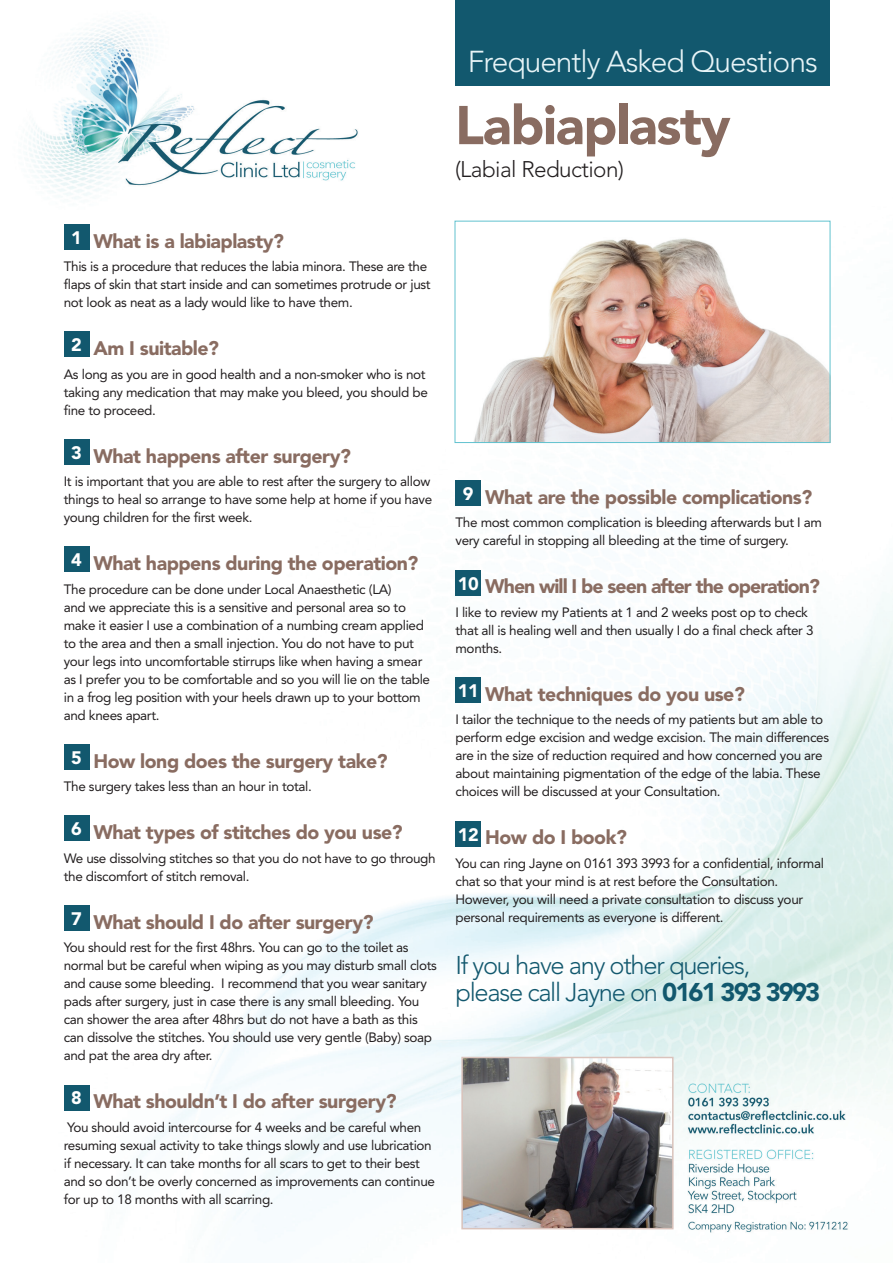
<style>
.page{position:relative;width:893px;height:1263px;background:#fff}
.page>*{position:absolute;margin:0;border:0;box-sizing:border-box;transform-origin:0 0}
.t1{font:900 54px "Avenir";letter-spacing:-.025em;color:#896c61}
.t2{font:300 30px "Avenir";letter-spacing:-.035em;color:#e7f4f7}
.t3{font:300 25.5px/27px "Avenir";letter-spacing:-.05em;color:#12586e}
.t4{font:300 22.5px "Avenir";letter-spacing:-.025em;color:#231f20}
.t5{font:900 19.5px "Avenir";letter-spacing:-.025em;color:#896c61}
.t6{font:900 19.5px "Avenir";letter-spacing:-.05em;color:#896c61}
.t7{font:13.5px/18px "Avenir";letter-spacing:-.025em;color:#231f20}
.s1{font-weight:900}
</style>
<div class="page">
<img style="left:26px;top:11px;width:867px;height:1226px">
<div style="left:455px;top:0;width:374px;height:85px;background:#12586e"></div>
<img style="left:464px;top:1060px;width:207px;height:166px">
<div style="left:461px;top:1057px;width:213px;height:172px;border:2px solid #dac3bc"></div>
<div style="left:64px;top:224px;width:25px;height:26px;background:#12586e"></div>
<div style="left:64px;top:332px;width:25px;height:25px;background:#12586e"></div>
<div style="left:64px;top:439px;width:25px;height:26px;background:#12586e"></div>
<div style="left:64px;top:547px;width:25px;height:25px;background:#12586e"></div>
<div style="left:64px;top:744px;width:25px;height:26px;background:#12586e"></div>
<div style="left:64px;top:816px;width:25px;height:25px;background:#12586e"></div>
<div style="left:64px;top:905px;width:25px;height:26px;background:#12586e"></div>
<div style="left:64px;top:1085px;width:25px;height:25px;background:#12586e"></div>
<div style="left:455px;top:480px;width:26px;height:26px;background:#12586e"></div>
<div style="left:455px;top:570px;width:26px;height:25px;background:#12586e"></div>
<div style="left:455px;top:677px;width:26px;height:26px;background:#12586e"></div>
<div style="left:455px;top:821px;width:26px;height:25px;background:#12586e"></div>
<img style="left:457px;top:223px;width:371px;height:218px">
<div style="left:455px;top:221px;width:375px;height:222px;border:1px solid #61c2cf"></div>
<h2 class="t2" style="left:468px;top:44px;width:352px">Frequently Asked Questions</h2>
<h1 class="t1" style="left:455px;top:93px;width:277px">Labiaplasty</h1>
<h3 class="t4" style="left:455px;top:156px;width:170px">(Labial Reduction)</h3>
<h3 class="t5" style="left:71px;top:229px;width:214px"><sup>1</sup> What is a labiaplasty?</h3>
<p class="t7" style="left:64px;top:257px;width:368px">This is a procedure that reduces the labia minora. These are the flaps of skin that start inside and can sometimes protrude or just not look as neat as a lady would like to have them.</p>
<h3 class="t5" style="left:71px;top:336px;width:149px"><sup>2</sup> Am I suitable?</h3>
<p class="t7" style="left:64px;top:365px;width:366px">As long as you are in good health and a non-smoker who is not taking any medication that may make you bleed, you should be fine to proceed.</p>
<h3 class="t5" style="left:71px;top:444px;width:281px"><sup>3</sup> What happens after surgery?</h3>
<p class="t7" style="left:64px;top:472px;width:370px">It is important that you are able to rest after the surgery to allow things to heal so arrange to have some help at home if you have young children for the first week.</p>
<h3 class="t5" style="left:71px;top:551px;width:349px"><sup>4</sup> What happens during the operation?</h3>
<p class="t7" style="left:64px;top:580px;width:368px">The procedure can be done under Local Anaesthetic (LA)<br>and we appreciate this is a sensitive and personal area so to make it easier I use a combination of a numbing cream applied to the area and then a small injection. You do not have to put your legs into uncomfortable stirrups like when having a smear as I prefer you to be comfortable and so you will lie on the table in a frog leg position with your heels drawn up to your bottom and knees apart.</p>
<h3 class="t5" style="left:71px;top:749px;width:318px"><sup>5</sup> How long does the surgery take?</h3>
<p class="t7" style="left:64px;top:777px;width:250px">The surgery takes less than an hour in total.</p>
<h3 class="t5" style="left:71px;top:820px;width:333px"><sup>6</sup> What types of stitches do you use?</h3>
<p class="t7" style="left:64px;top:849px;width:373px">We use dissolving stitches so that you do not have to go through the discomfort of stitch removal.</p>
<h3 class="t5" style="left:71px;top:910px;width:304px"><sup>7</sup> What should I do after surgery?</h3>
<p class="t7" style="left:64px;top:938px;width:375px">You should rest for the first 48hrs. You can go to the toilet as normal but be careful when wiping as you may disturb small clots and cause some bleeding. I recommend that you wear sanitary pads after surgery, just in case there is any small bleeding. You can shower the area after 48hrs but do not have a bath as this can dissolve the stitches. You should use very gentle (Baby) soap and pat the area dry after.</p>
<h3 class="t5" style="left:71px;top:1089px;width:327px"><sup>8</sup> What shouldn’t I do after surgery?</h3>
<p class="t7" style="left:64px;top:1118px;width:373px">You should avoid intercourse for 4 weeks and be careful when resuming sexual activity to take things slowly and use lubrication if necessary. It can take months for all scars to get to their best and so don’t be overly concerned as improvements can continue for up to 18 months with all scarring.</p>
<h3 class="t5" style="left:463px;top:485px;width:351px"><sup>9</sup> What are the possible complications?</h3>
<p class="t7" style="left:455px;top:513px;width:368px">The most common complication is bleeding afterwards but I am very careful in stopping all bleeding at the time of surgery.</p>
<h3 class="t6" style="left:458px;top:575px;width:363px"><sup>10</sup> When will I be seen after the operation?</h3>
<p class="t7" style="left:455px;top:603px;width:360px">I like to review my Patients at 1 and 2 weeks post op to check that all is healing well and then usually I do a final check after 3 months.</p>
<h3 class="t5" style="left:458px;top:682px;width:288px"><sup>11</sup> What techniques do you use?</h3>
<p class="t7" style="left:455px;top:711px;width:375px">I tailor the technique to the needs of my patients but am able to perform edge excision and wedge excision. The main differences are in the size of reduction required and how concerned you are about maintaining pigmentation of the edge of the labia. These choices will be discussed at your Consultation.</p>
<h3 class="t5" style="left:458px;top:826px;width:171px"><sup>12</sup> How do I book?</h3>
<p class="t7" style="left:455px;top:854px;width:370px">You can ring Jayne on 0161 393 3993 for a confidential, informal chat so that your mind is at rest before the Consultation.<br>However, you will need a private consultation to discuss your personal requirements as everyone is different.</p>
<h3 class="t3" style="left:455px;top:952px;width:366px">If you have any other queries, please call Jayne on <span class="s1">0161 393 3993</span></h3>
</div>
